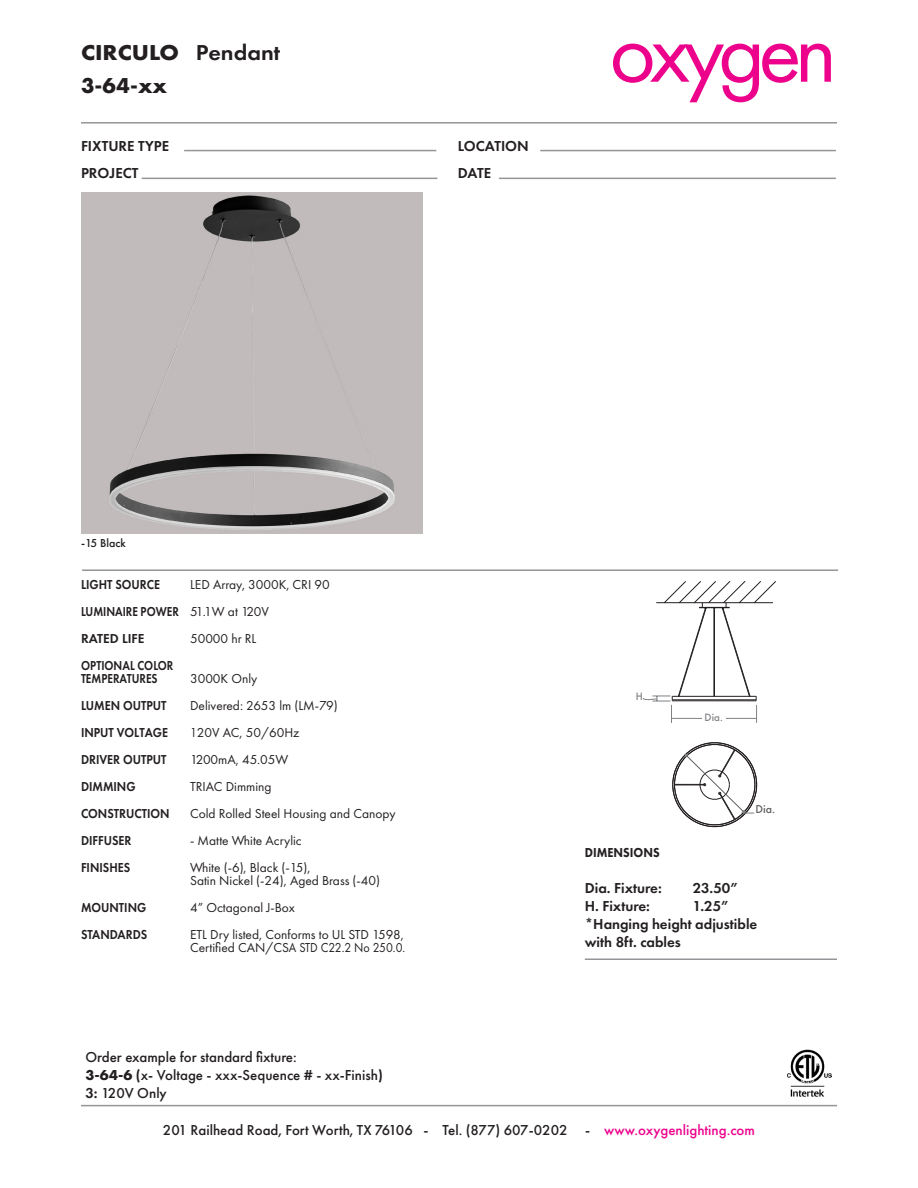
<style>
.page{position:relative;width:918px;height:1188px;background:#fff}
.page>*{position:absolute;margin:0;border:0;box-sizing:border-box;transform-origin:0 0}
.t1{font:89.7px "Futura PT";letter-spacing:-.075em;color:#ed028c}
.t2{font:700 22.35px "Futura PT";color:#231f20;scale:1.07 1}
.t3{font:700 22.35px "Futura PT";color:#231f20}
.t4{font:500 15px "Futura PT";color:#231f20}
.t5{font:600 15px "Futura PT";color:#231f20}
.t6{font:13.5px "Futura PT";color:#231f20}
.t7{font:600 13.5px "Futura PT";color:#231f20;scale:.9 1}
.t8{font:600 13.5px "Futura PT";color:#231f20;scale:.84 1}
.t9{font:13.5px "Futura PT";color:#231f20;scale:.9 1}
.t10{font:800 13.5px "Futura PT";color:#231f20;scale:.9 1}
.t11{font:600 13.5px "Futura PT";color:#231f20}
.t12{font:500 12px "Futura PT";color:#231f20}
.t13{font:500 11.85px "Futura PT";color:#5f6060}
.t14{font:500 11.1px "Futura PT";color:#808285}
.s1{font-weight:600}
.s2{font-weight:700}
.s3{color:#ed028c}
</style>
<div class="page">
<hr style="left:81px;top:122px;width:756px;height:2px;background:#939598">
<hr style="left:82px;top:569px;width:756px;height:2px;background:#939598">
<hr style="left:142px;top:178px;width:295px;height:1px;background:#939598">
<hr style="left:499px;top:178px;width:337px;height:1px;background:#939598">
<hr style="left:540px;top:150px;width:296px;height:1px;background:#939598">
<hr style="left:184px;top:150px;width:252px;height:1px;background:#939598">
<hr style="left:81px;top:1105px;width:756px;height:1px;background:#939598">
<hr style="left:585px;top:958px;width:252px;height:2px;background:#939598">
<img style="left:81px;top:192px;width:341px;height:341px">
<svg style="left:642px;top:581px;width:134px;height:142px"></svg>
<svg style="left:672px;top:742px;width:85px;height:86px"></svg>
<img style="left:787px;top:1049px;width:45px;height:48px">
<p class="t2" style="left:81px;top:38px;width:188px">CIRCULO <span class="s1">Pendant</span></p>
<p class="t3" style="left:81px;top:71px;width:88px">3-64-xx</p>
<p class="t5" style="left:81px;top:136px;width:90px">FIXTURE TYPE</p>
<p class="t5" style="left:458px;top:136px;width:72px">LOCATION</p>
<p class="t5" style="left:81px;top:163px;width:59px">PROJECT</p>
<p class="t5" style="left:458px;top:163px;width:35px">DATE</p>
<p class="t1" style="left:609px;top:-1px;width:229px">oxygen</p>
<p class="t12" style="left:81px;top:536px;width:46px">-15 Black</p>
<p class="t7" style="left:81px;top:576px;width:89px">LIGHT SOURCE</p>
<p class="t8" style="left:81px;top:603px;width:118px">LUMINAIRE POWER</p>
<p class="t11" style="left:81px;top:630px;width:65px">RATED LIFE</p>
<p class="t8" style="left:81px;top:657px;width:112px">OPTIONAL COLOR</p>
<p class="t8" style="left:81px;top:670px;width:93px">TEMPERATURES</p>
<p class="t7" style="left:81px;top:697px;width:97px">LUMEN OUTPUT</p>
<p class="t7" style="left:81px;top:724px;width:98px">INPUT VOLTAGE</p>
<p class="t7" style="left:81px;top:751px;width:97px">DRIVER OUTPUT</p>
<p class="t7" style="left:81px;top:778px;width:62px">DIMMING</p>
<p class="t7" style="left:81px;top:805px;width:100px">CONSTRUCTION</p>
<p class="t7" style="left:81px;top:832px;width:58px">DIFFUSER</p>
<p class="t7" style="left:81px;top:859px;width:56px">FINISHES</p>
<p class="t7" style="left:81px;top:899px;width:74px">MOUNTING</p>
<p class="t7" style="left:81px;top:926px;width:75px">STANDARDS</p>
<p class="t6" style="left:190px;top:577px;width:141px">LED Array, 3000K, CRI 90</p>
<p class="t6" style="left:190px;top:604px;width:81px">51.1W at 120V</p>
<p class="t6" style="left:190px;top:630px;width:68px">50000 hr RL</p>
<p class="t6" style="left:190px;top:671px;width:69px">3000K Only</p>
<p class="t6" style="left:190px;top:698px;width:149px">Delivered: 2653 lm (LM-79)</p>
<p class="t9" style="left:190px;top:725px;width:123px">120V AC, 50/60Hz</p>
<p class="t6" style="left:190px;top:752px;width:100px">1200mA, 45.05W</p>
<p class="t6" style="left:190px;top:778px;width:83px">TRIAC Dimming</p>
<p class="t6" style="left:190px;top:805px;width:207px">Cold Rolled Steel Housing and Canopy</p>
<p class="t6" style="left:190px;top:832px;width:113px">- Matte White Acrylic</p>
<p class="t6" style="left:190px;top:859px;width:122px">White (-6), Black (-15),</p>
<p class="t6" style="left:190px;top:873px;width:192px">Satin Nickel (-24), Aged Brass (-40)</p>
<p class="t6" style="left:190px;top:899px;width:106px">4” Octagonal J-Box</p>
<p class="t6" style="left:190px;top:926px;width:215px">ETL Dry listed, Conforms to UL STD 1598,</p>
<p class="t6" style="left:190px;top:940px;width:217px">Certified CAN/CSA STD C22.2 No 250.0.</p>
<p class="t4" style="left:86px;top:1048px;width:213px">Order example for standard fixture:</p>
<p class="t4" style="left:86px;top:1066px;width:299px"><span class="s2">3-64-6</span> <span class="s1">(</span>x- Voltage - xxx-Sequence # - xx-Finish<span class="s1">)</span></p>
<p class="t4" style="left:86px;top:1084px;width:83px"><span class="s1">3:</span> 120V Only</p>
<p class="t14" style="left:636px;top:690px;width:9px">H</p>
<p class="t14" style="left:705px;top:710px;width:19px">Dia.</p>
<p class="t13" style="left:755px;top:802px;width:21px">Dia.</p>
<p class="t10" style="left:585px;top:844px;width:85px">DIMENSIONS</p>
<p class="t5" style="left:585px;top:879px;width:78px">Dia. Fixture:</p>
<p class="t5" style="left:693px;top:879px;width:46px">23.50”</p>
<p class="t5" style="left:585px;top:897px;width:67px">H. Fixture:</p>
<p class="t5" style="left:693px;top:897px;width:37px">1.25”</p>
<p class="t5" style="left:585px;top:915px;width:174px">*Hanging height adjustible</p>
<p class="t5" style="left:585px;top:933px;width:98px">with 8ft. cables</p>
<p class="t4" style="left:163px;top:1121px;width:594px">201 Railhead Road, Fort Worth, TX 76106 - Tel. (877) 607-0202 - <span class="s3">www.oxygenlighting.com</span></p>
</div>
